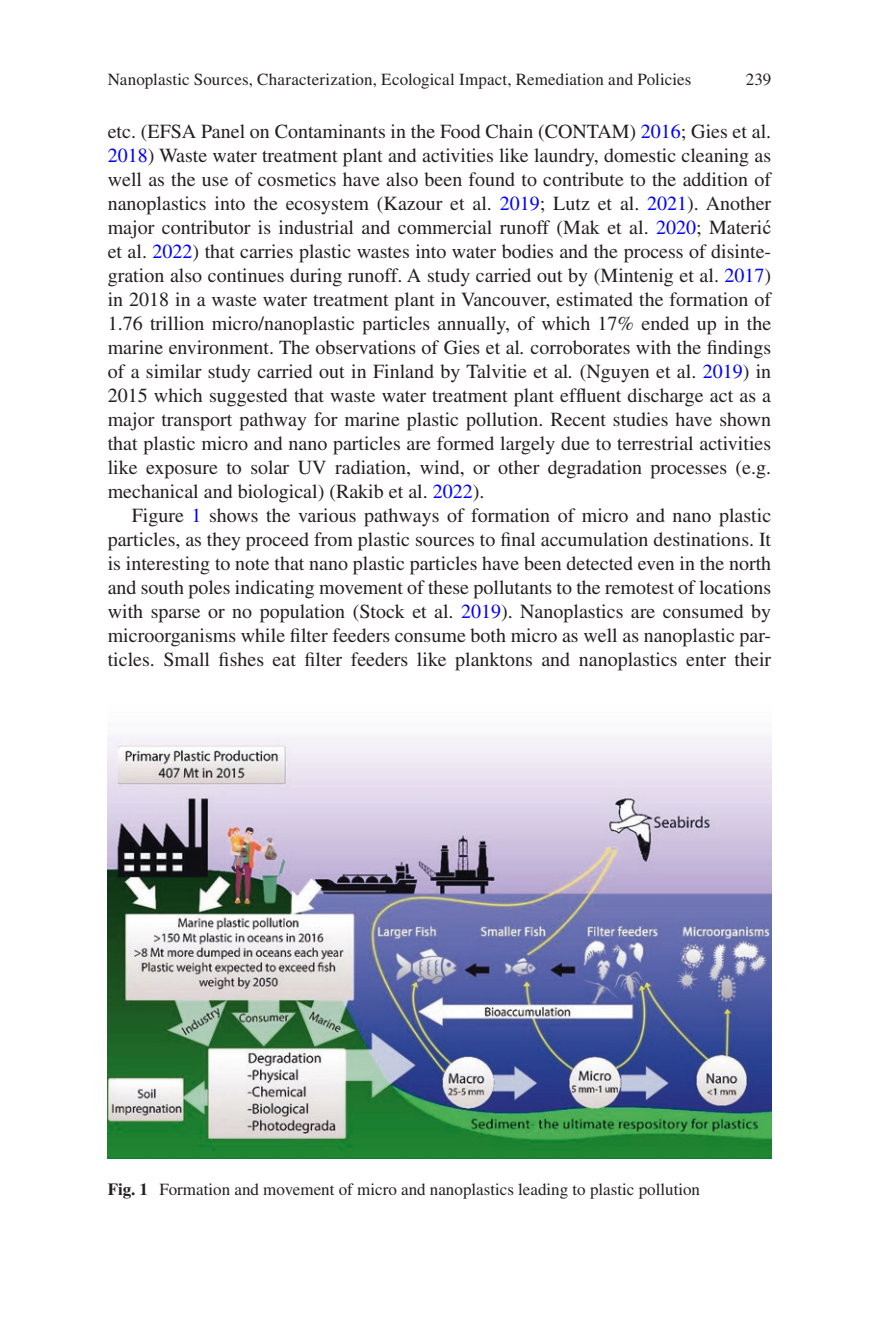
<style>
.page{position:relative;width:879px;height:1333px;background:#fff}
.page>*{position:absolute;margin:0;border:0;box-sizing:border-box;transform-origin:0 0}
.Text_flush{font:20px/24px "Times LT Std";color:#231f20;text-align:justify}
.Text{font:20px/24px "Times LT Std";color:#231f20;text-align:justify}
.t1{font:17px "Times LT Std";color:#231f20}
.s1{color:#00f}
.s2{font-family:"Times New Roman"}
.s3{font-style:italic}
.s4{font-weight:700}
</style>
<div class="page">
<img style="left:108px;top:736px;width:663px;height:422px">
<p class="t1" style="left:108px;top:70px;width:585px">Nanoplastic Sources, Characterization, Ecological Impact, Remediation and Policies</p>
<p class="t1" style="left:746px;top:70px;width:27px">239</p>
<p class="Text_flush" style="left:108px;top:119px;width:665px">etc. (EFSA Panel on Contaminants in the Food Chain (CONTAM) <span class="s1">2016</span>; Gies et al.<br><span class="s1">2018</span>) Waste water treatment plant and activities like laundry, domestic cleaning as well as the use of cosmetics have also been found to contribute to the addition of nanoplastics into the ecosystem (Kazour et al. <span class="s1">2019</span>; Lutz et al. <span class="s1">2021</span>). Another major contributor is industrial and commercial runoff (Mak et al. <span class="s1">2020</span>; Materi<span class="s2">ć </span>et al. <span class="s1">2022</span>) that carries plastic wastes into water bodies and the process of disinte&shy;gration also continues during runoff. A study carried out by (Mintenig et al. <span class="s1">2017</span>) in 2018 in a waste water treatment plant in Vancouver, estimated the formation of 1.76 trillion micro/nanoplastic particles annually, of which 17% ended up in the marine environment. The observations of Gies et al<span class="s3">.</span> corroborates with the findings of a similar study carried out in Finland by Talvitie et al<span class="s3">.</span> (Nguyen et al. <span class="s1">2019</span>) in 2015 which suggested that waste water treatment plant effluent discharge act as a major transport pathway for marine plastic pollution. Recent studies have shown that plastic micro and nano particles are formed largely due to terrestrial activities like exposure to solar UV radiation, wind, or other degradation processes (e.g. mechanical and biological) (Rakib et al. <span class="s1">2022</span>).</p>
<p class="Text" style="left:108px;top:503px;width:665px;text-indent:24px">Figure <span class="s1">1</span> shows the various pathways of formation of micro and nano plastic particles, as they proceed from plastic sources to final accumulation destinations. It is interesting to note that nano plastic particles have been detected even in the north and south poles indicating movement of these pollutants to the remotest of locations with sparse or no population (Stock et al. <span class="s1">2019</span>). Nanoplastics are consumed by microorganisms while filter feeders consume both micro as well as nanoplastic par&shy;ticles. Small fishes eat filter feeders like planktons and nanoplastics enter their</p>
<p class="t1" style="left:108px;top:1179px;width:594px"><span class="s4">Fig. 1</span> Formation and movement of micro and nanoplastics leading to plastic pollution</p>
</div>
